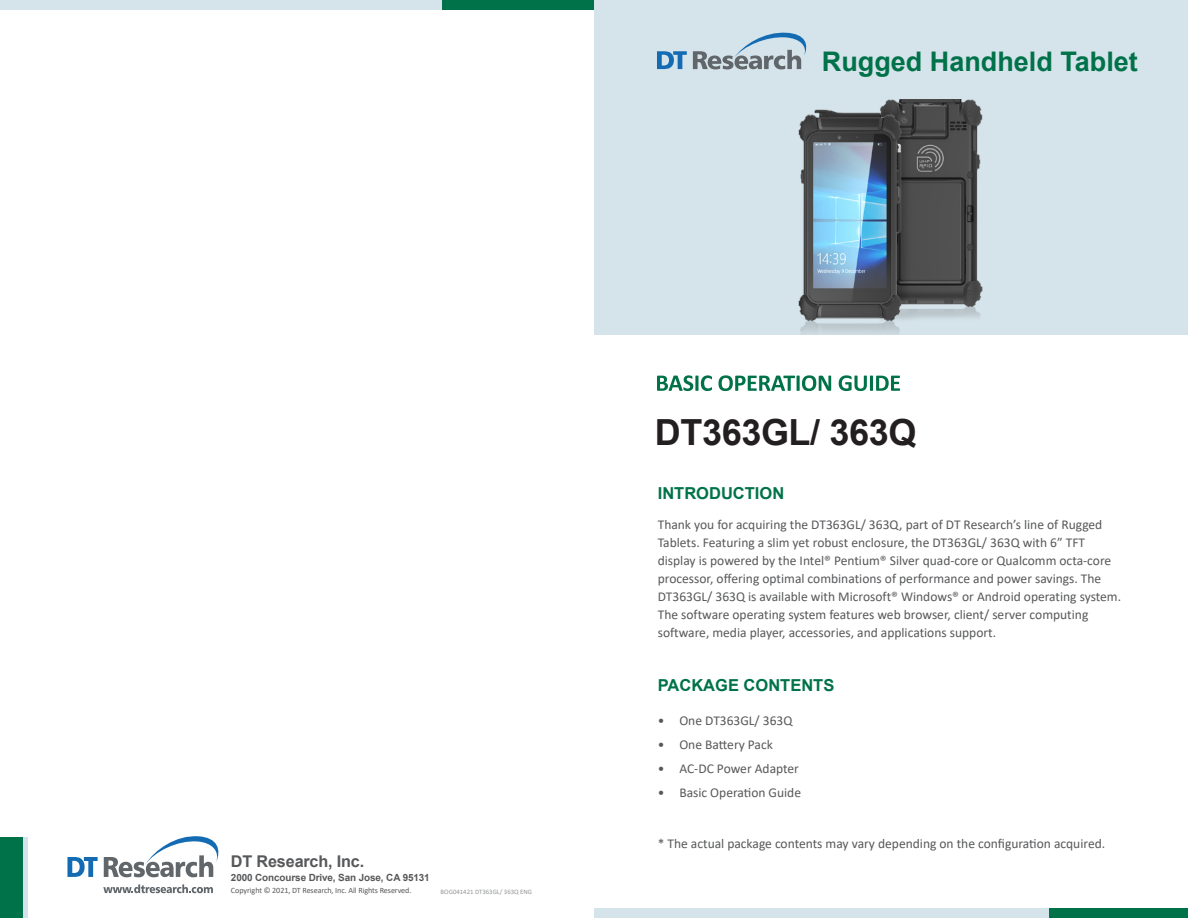
<style>
.page{position:relative;width:1188px;height:918px;background:#fff}
.page>*{position:absolute;margin:0;border:0;box-sizing:border-box;transform-origin:0 0}
.Product_Model_Subhea{font:700 36px "Arial";letter-spacing:-.01em;color:#231f20}
.t1{font:700 27px "Arial";color:#007249}
.Header_1{font:700 16.5px "Arial";color:#007249}
.Table_Header{font:700 16.2px "Arial";letter-spacing:-.01em;color:#57585a}
.t2{font:13.5px/18px "Calibri";color:#57585a}
.Table_Header-2{font:700 9.9px "Arial";letter-spacing:-.01em;color:#57585a}
.Table_Header-3{font:8.1px "Calibri";letter-spacing:-.01em;color:#57585a}
.t3{font:6.75px "Calibri";color:#939598}
</style>
<div class="page">
<div style="left:594px;top:0;width:594px;height:334px;background:#d5e3ea"></div>
<svg style="left:657px;top:51px;width:30px;height:18px"></svg>
<svg style="left:693px;top:32px;width:114px;height:37px"></svg>
<svg style="left:657px;top:375px;width:243px;height:16px"></svg>
<div style="left:1048px;top:908px;width:140px;height:10px;background:#007249"></div>
<div style="left:594px;top:908px;width:454px;height:10px;background:#d5e3ea"></div>
<div style="left:441px;top:0;width:153px;height:10px;background:#007249"></div>
<div style="left:0;top:0;width:441px;height:10px;background:#d5e3ea"></div>
<div style="left:0;top:838px;width:24px;height:80px;background:#007249"></div>
<hr style="left:24px;top:838px;width:4px;height:80px;background:#d5e2ed">
<svg style="left:67px;top:857px;width:31px;height:20px"></svg>
<svg style="left:104px;top:836px;width:115px;height:41px"></svg>
<svg style="left:103px;top:884px;width:110px;height:9px"></svg>
<img style="left:798px;top:100px;width:185px;height:234px">
<h2 class="t1" style="left:822px;top:43px;width:317px">Rugged Handheld Tablet</h2>
<p class="Table_Header" style="left:231px;top:849px;width:135px">DT Research, Inc.</p>
<p class="Table_Header-2" style="left:231px;top:870px;width:200px">2000 Concourse Drive, San Jose, CA 95131</p>
<p class="Table_Header-3" style="left:231px;top:885px;width:182px">Copyright © 2021, DT Research, Inc. All Rights Reserved.</p>
<p class="t3" style="left:441px;top:887px;width:93px">BOG041421 DT363GL/ 363Q ENG</p>
<p class="Product_Model_Subhea" style="left:655px;top:407px;width:263px">DT363GL/ 363Q</p>
<p class="Header_1" style="left:658px;top:481px;width:128px">INTRODUCTION</p>
<p class="t2" style="left:658px;top:515px;width:465px">Thank you for acquiring the DT363GL/ 363Q, part of DT Research’s line of Rugged Tablets. Featuring a slim yet robust enclosure, the DT363GL/ 363Q with 6” TFT display is powered by the Intel® Pentium® Silver quad-core or Qualcomm octa-core processor, offering optimal combinations of performance and power savings. The DT363GL/ 363Q is available with Microsoft® Windows® or Android operating system.<br>The software operating system features web browser, client/ server computing software, media player, accessories, and applications support.</p>
<p class="Header_1" style="left:658px;top:674px;width:178px">PACKAGE CONTENTS</p>
<p class="t2" style="left:658px;top:711px;width:136px">• One DT363GL/ 363Q</p>
<p class="t2" style="left:658px;top:735px;width:117px">• One Battery Pack</p>
<p class="t2" style="left:658px;top:759px;width:143px">• AC-DC Power Adapter</p>
<p class="t2" style="left:658px;top:783px;width:145px">• Basic Operation Guide</p>
<p class="t2" style="left:658px;top:834px;width:449px">* The actual package contents may vary depending on the configuration acquired.</p>
</div>
